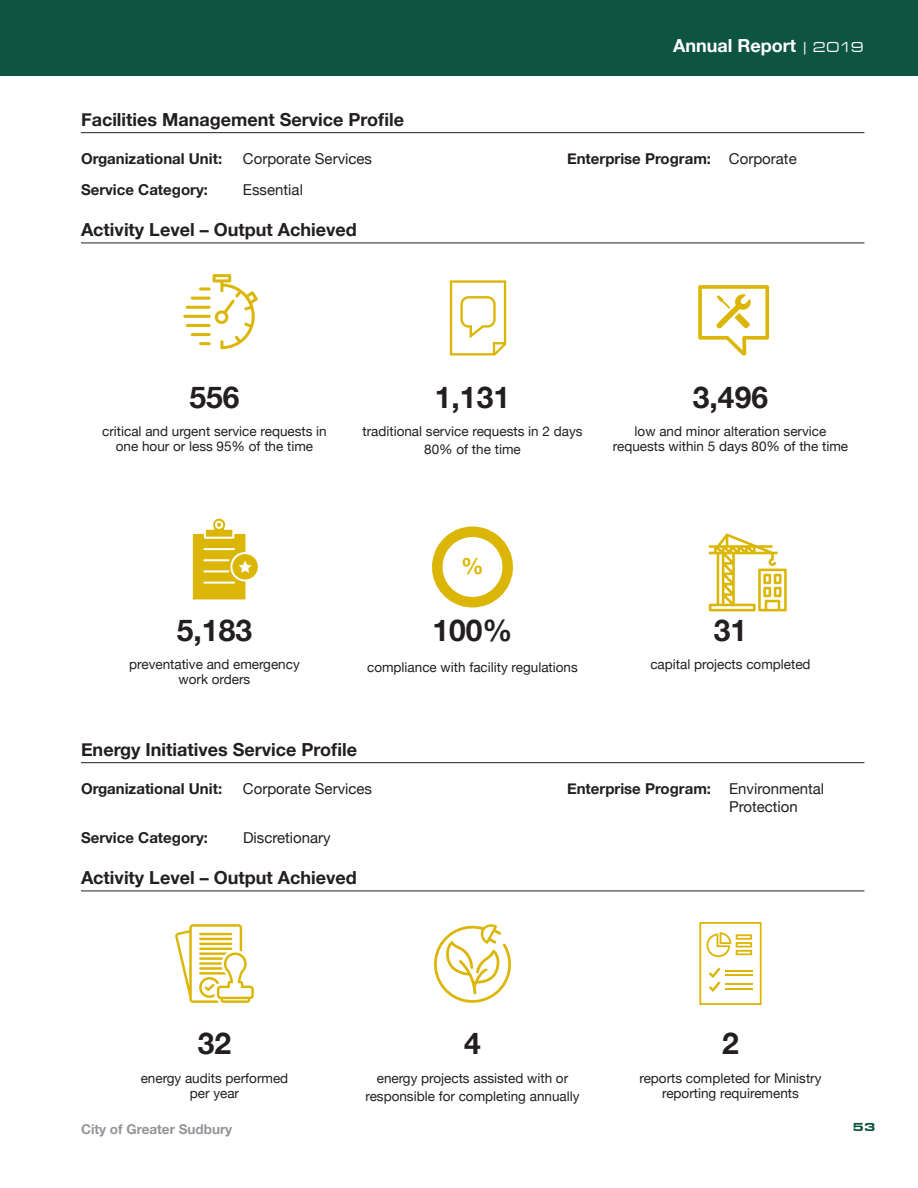
<style>
.page{position:relative;width:918px;height:1188px;background:#fff}
.page>*{position:absolute;margin:0;border:0;box-sizing:border-box;transform-origin:0 0}
.P_BODY{font:700 30px "Helvetica Neue";color:#231f20}
.OB_CHARTS{font:700 22.5px "Helvetica Neue";color:#dcb606}
.H3_NEW{font:700 18px "Helvetica Neue";color:#231f20}
.t1{font:700 18px "Helvetica Neue";color:#fff}
.P_BODY-2{font:700 15px "Helvetica Neue";color:#231f20}
.P_BODY-3{font:15px/18px "Helvetica Neue";color:#231f20}
.P_SERVICE_PROFILE{font:13.5px/15px "Helvetica Neue";color:#231f20;text-align:center}
.t2{font:700 13.5px "Helvetica Neue";color:#939598}
.t3{font:900 12px "Eurostile Extended";color:#0d5540}
.s1{font-family:"Eurostile T Regu Exte";font-weight:400;font-size:15px}
.s2{font-weight:400}
.s3{font-weight:700}
</style>
<div class="page">
<div style="left:0;top:0;width:918px;height:76px;background:#0d5540"></div>
<hr style="left:81px;top:132px;width:783px;height:1px;background:#231f20">
<hr style="left:81px;top:243px;width:783px;height:1px;background:#231f20">
<hr style="left:81px;top:762px;width:783px;height:1px;background:#231f20">
<hr style="left:81px;top:891px;width:783px;height:1px;background:#231f20">
<svg style="left:698px;top:285px;width:71px;height:70px"></svg>
<svg style="left:199px;top:274px;width:59px;height:75px"></svg>
<hr style="left:191px;top:333px;width:20px;height:3px;background:#dcb606;border-radius:2px">
<hr style="left:186px;top:324px;width:25px;height:3px;background:#dcb606;border-radius:2px">
<hr style="left:191px;top:297px;width:20px;height:3px;background:#dcb606;border-radius:2px">
<hr style="left:186px;top:306px;width:25px;height:3px;background:#dcb606;border-radius:2px">
<hr style="left:183px;top:315px;width:28px;height:3px;background:#dcb606;border-radius:2px">
<svg style="left:450px;top:280px;width:56px;height:75px"></svg>
<svg style="left:193px;top:519px;width:65px;height:80px"></svg>
<svg style="left:709px;top:533px;width:78px;height:78px"></svg>
<svg style="left:699px;top:922px;width:63px;height:83px"></svg>
<svg style="left:175px;top:924px;width:79px;height:79px"></svg>
<svg style="left:434px;top:924px;width:77px;height:79px"></svg>
<svg style="left:432px;top:526px;width:81px;height:82px"></svg>
<h3 class="t1" style="left:673px;top:31px;width:192px">Annual Report <span class="s1">| 2019</span></h3>
<p class="H3_NEW" style="left:81px;top:105px;width:325px">Facilities Management Service Profile</p>
<p class="P_BODY-2" style="left:81px;top:147px;width:143px">Organizational Unit:</p>
<p class="P_BODY-3" style="left:243px;top:150px;width:131px">Corporate Services</p>
<p class="P_BODY-2" style="left:567px;top:147px;width:231px">Enterprise Program: <span class="s2">Corporate</span></p>
<p class="P_BODY-2" style="left:81px;top:178px;width:128px">Service Category:</p>
<p class="P_BODY-3" style="left:243px;top:182px;width:61px">Essential</p>
<p class="H3_NEW" style="left:81px;top:215px;width:277px">Activity Level – Output Achieved</p>
<p class="P_BODY" style="left:189px;top:374px;width:52px">556</p>
<p class="P_SERVICE_PROFILE" style="left:102px;top:425px;width:226px">critical and urgent service requests in one hour or less 95% of the time</p>
<p class="P_BODY" style="left:435px;top:374px;width:77px">1,131</p>
<p class="P_SERVICE_PROFILE" style="left:362px;top:423px;width:222px;line-height:18px">traditional service requests in 2 days<br>80% of the time</p>
<p class="P_BODY" style="left:693px;top:374px;width:77px">3,496</p>
<p class="P_SERVICE_PROFILE" style="left:613px;top:425px;width:237px">low and minor alteration service requests within 5 days 80% of the time</p>
<p class="P_BODY" style="left:177px;top:606px;width:77px">5,183</p>
<p class="P_SERVICE_PROFILE" style="left:129px;top:658px;width:172px">preventative and emergency work orders</p>
<p class="OB_CHARTS" style="left:461px;top:548px;width:24px">%</p>
<p class="P_BODY" style="left:432px;top:606px;width:82px">100%</p>
<p class="P_SERVICE_PROFILE" style="left:367px;top:661px;width:212px">compliance with facility regulations</p>
<p class="P_BODY" style="left:714px;top:606px;width:35px">31</p>
<p class="P_SERVICE_PROFILE" style="left:650px;top:658px;width:162px">capital projects completed</p>
<p class="H3_NEW" style="left:81px;top:735px;width:278px">Energy Initiatives Service Profile</p>
<p class="P_BODY-2" style="left:81px;top:777px;width:143px">Organizational Unit:</p>
<p class="P_BODY-3" style="left:243px;top:780px;width:131px">Corporate Services</p>
<p class="P_BODY-3" style="left:729px;top:780px;width:97px;text-indent:-162px"><span class="s3">Enterprise Program:</span> Environmental<br>Protection</p>
<p class="P_BODY-2" style="left:81px;top:826px;width:128px">Service Category:</p>
<p class="P_BODY-3" style="left:243px;top:830px;width:89px">Discretionary</p>
<p class="H3_NEW" style="left:81px;top:863px;width:277px">Activity Level – Output Achieved</p>
<p class="P_BODY" style="left:198px;top:1020px;width:35px">32</p>
<p class="P_SERVICE_PROFILE" style="left:141px;top:1071px;width:149px">energy audits performed per year</p>
<p class="t2" style="left:81px;top:1118px;width:153px">City of Greater Sudbury</p>
<p class="P_BODY" style="left:464px;top:1020px;width:18px">4</p>
<p class="P_SERVICE_PROFILE" style="left:365px;top:1070px;width:216px;line-height:18px">energy projects assisted with or responsible for completing annually</p>
<p class="P_BODY" style="left:722px;top:1020px;width:18px">2</p>
<p class="P_SERVICE_PROFILE" style="left:639px;top:1071px;width:184px">reports completed for Ministry reporting requirements</p>
<p class="t3" style="left:853px;top:1120px;width:24px">53</p>
</div>
